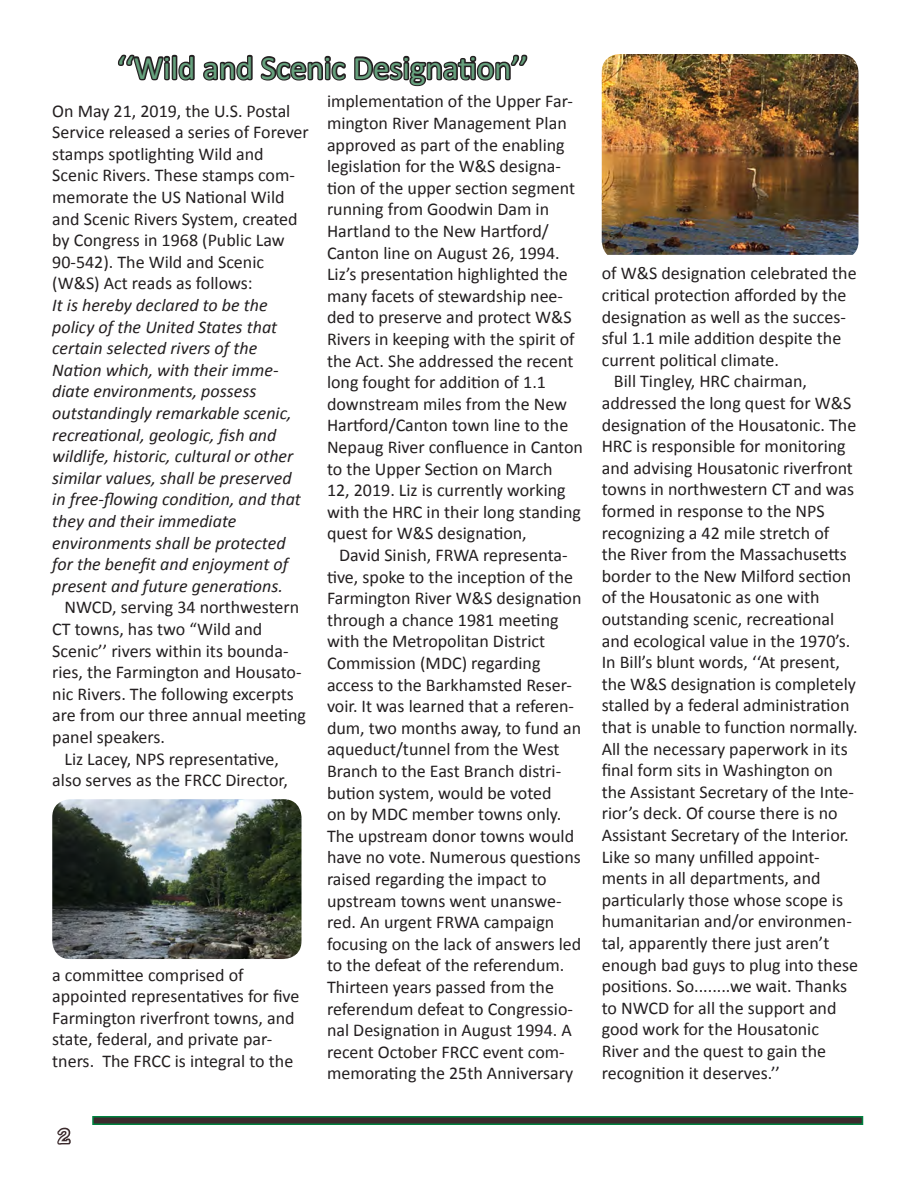
<style>
.page{position:relative;width:918px;height:1188px;background:#fff}
.page>*{position:absolute;margin:0;border:0;box-sizing:border-box;transform-origin:0 0}
.t1{font:33px "Calibri";color:#66a17d}
.t2{font:700 21px "Tekton Pro";color:#fff}
.t3{font:18px/21.6px "Calibri";color:#231f20}
.t4{font:italic 18px/21.6px "Calibri";color:#231f20}
</style>
<div class="page">
<div style="left:92px;top:1116px;width:771px;height:9px;background:#3c2b2d;border:2px solid #008240"></div>
<svg style="left:57px;top:1127px;width:14px;height:18px"></svg>
<svg style="left:117px;top:54px;width:411px;height:33px"></svg>
<img style="left:52px;top:799px;width:250px;height:160px">
<img style="left:602px;top:54px;width:257px;height:201px">
<p class="t1" style="left:117px;top:47px;width:412px">‘‘Wild and Scenic Designation’’</p>
<p class="t3" style="left:52px;top:100px;width:258px">On May 21, 2019, the U.S. Postal<br>Service released a series of Forever stamps spotlighting Wild and</p>
<p class="t3" style="left:52px;top:165px;width:247px">Scenic Rivers. These stamps com&shy;memorate the US National Wild and Scenic Rivers System, created by Congress in 1968 (Public Law<br>90-542). The Wild and Scenic (W&amp;S) Act reads as follows:</p>
<p class="t4" style="left:52px;top:294px;width:227px">It is hereby declared to be the policy of the United States that</p>
<p class="t4" style="left:52px;top:337px;width:250px">certain selected rivers of the<br>Nation which, with their imme&shy;diate environments, possess outstandingly remarkable scenic, recreational, geologic, fish and wildlife, historic, cultural or other similar values, shall be preserved in free-flowing condition, and that they and their immediate</p>
<p class="t4" style="left:52px;top:531px;width:237px">environments shall be protected for the benefit and enjoyment of present and future generations.</p>
<p class="t3" style="left:52px;top:597px;width:249px;text-indent:12px">NWCD, serving 34 northwestern<br>CT towns, has two “Wild and</p>
<p class="t3" style="left:52px;top:640px;width:255px">Scenic’’ rivers within its bounda&shy;ries, the Farmington and Housato&shy;nic Rivers. The following excerpts are from our three annual meeting panel speakers.</p>
<p class="t3" style="left:52px;top:748px;width:237px;text-align:center">Liz Lacey, NPS representative, also serves as the FRCC Director,</p>
<p class="t3" style="left:52px;top:964px;width:193px">a committee comprised of</p>
<p class="t3" style="left:52px;top:986px;width:249px">appointed representatives for five Farmington riverfront towns, and state, federal, and private par&shy;tners. The FRCC is integral to the</p>
<p class="t3" style="left:327px;top:91px;width:258px">implementation of the Upper Far&shy;mington River Management Plan approved as part of the enabling legislation for the W&amp;S designa&shy;tion of the upper section segment running from Goodwin Dam in<br>Hartland to the New Hartford/<br>Canton line on August 26, 1994.<br>Liz’s presentation highlighted the many facets of stewardship nee&shy;ded to preserve and protect W&amp;S<br>Rivers in keeping with the spirit of the Act. She addressed the recent long fought for addition of 1.1 downstream miles from the New<br>Hartford/Canton town line to the<br>Nepaug River confluence in Canton to the Upper Section on March<br>12, 2019. Liz is currently working with the HRC in their long standing quest for W&amp;S designation,</p>
<p class="t3" style="left:327px;top:544px;width:256px;text-indent:12px">David Sinish, FRWA representa&shy;tive, spoke to the inception of the<br>Farmington River W&amp;S designation through a chance 1981 meeting with the Metropolitan District<br>Commission (MDC) regarding access to the Barkhamsted Reser&shy;voir. It was learned that a referen&shy;dum, two months away, to fund an aqueduct/tunnel from the West<br>Branch to the East Branch distri&shy;bution system, would be voted<br>on by MDC member towns only.<br>The upstream donor towns would have no vote. Numerous questions raised regarding the impact to upstream towns went unanswe&shy;red. An urgent FRWA campaign focusing on the lack of answers led to the defeat of the referendum.<br>Thirteen years passed from the referendum defeat to Congressio&shy;nal Designation in August 1994. A recent October FRCC event com&shy;memorating the 25th Anniversary</p>
<p class="t2" style="left:57px;top:1124px;width:15px">2</p>
<p class="t3" style="left:602px;top:263px;width:256px">of W&amp;S designation celebrated the critical protection afforded by the designation as well as the succes&shy;sful 1.1 mile addition despite the current political climate.</p>
<p class="t3" style="left:602px;top:371px;width:258px;text-indent:12px">Bill Tingley, HRC chairman, addressed the long quest for W&amp;S designation of the Housatonic. The HRC is responsible for monitoring and advising Housatonic riverfront towns in northwestern CT and was formed in response to the NPS recognizing a 42 mile stretch of the River from the Massachusetts border to the New Milford section of the Housatonic as one with outstanding scenic, recreational and ecological value in the 1970’s.<br>In Bill’s blunt words, ‘‘At present, the W&amp;S designation is completely stalled by a federal administration that is unable to function normally.<br>All the necessary paperwork in its final form sits in Washington on the Assistant Secretary of the Inte&shy;rior’s deck. Of course there is no Assistant Secretary of the Interior.<br>Like so many unfilled appoint&shy;ments in all departments, and particularly those whose scope is humanitarian and/or environmen&shy;tal, apparently there just aren’t enough bad guys to plug into these positions. So........we wait. Thanks to NWCD for all the support and good work for the Housatonic River and the quest to gain the recognition it deserves.’’</p>
</div>
